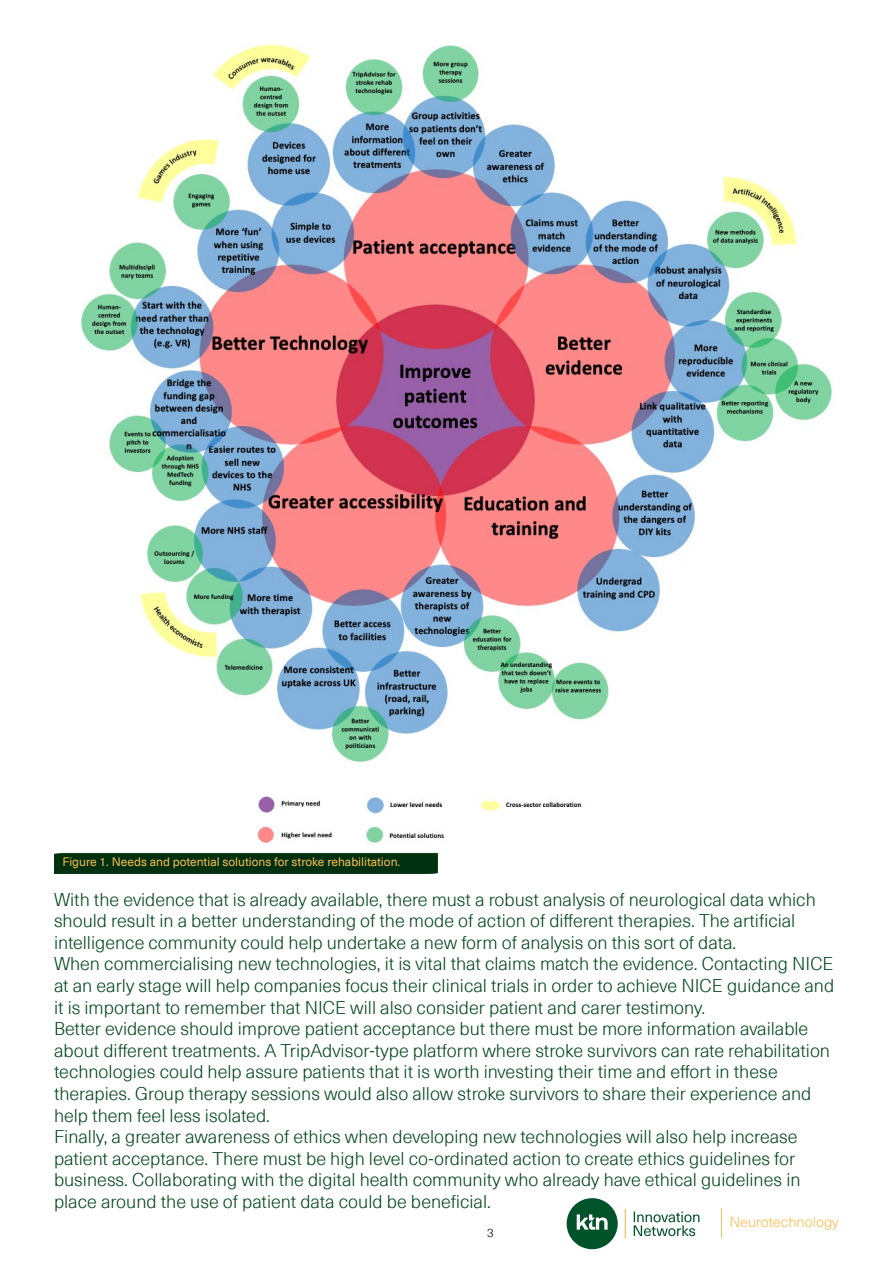
<style>
.page{position:relative;width:893px;height:1263px;background:#fff}
.page>*{position:absolute;margin:0;border:0;box-sizing:border-box;transform-origin:0 0}
.t1{font:300 18px/21.6px "Neue Haas Unica Pro";color:#00451a}
.t2{font:300 14.55px "Neue Haas Unica W1 G";color:#fbbd51}
.t3{font:12px "Neue Haas Unica Pro";color:#fbbd51}
.t4{font:300 12px "Neue Haas Unica Pro";color:#000}
</style>
<div class="page">
<hr style="left:721px;top:1208px;width:1px;height:30px;background:#fbbd51">
<svg style="left:567px;top:1198px;width:51px;height:51px"></svg>
<svg style="left:625px;top:1209px;width:1px;height:29px"></svg>
<svg style="left:634px;top:1211px;width:65px;height:25px"></svg>
<img style="left:63px;top:44px;width:769px;height:809px">
<img style="left:54px;top:853px;width:384px;height:21px">
<p class="t3" style="left:63px;top:854px;width:339px">Figure 1. Needs and potential solutions for stroke rehabilitation.</p>
<p class="t1" style="left:54px;top:889px;width:782px">With the evidence that is already available, there must a robust analysis of neurological data which should result in a better understanding of the mode of action of different therapies. The artificial intelligence community could help undertake a new form of analysis on this sort of data.<br>When commercialising new technologies, it is vital that claims match the evidence. Contacting NICE at an early stage will help companies focus their clinical trials in order to achieve NICE guidance and it is important to remember that NICE will also consider patient and carer testimony.<br>Better evidence should improve patient acceptance but there must be more information available about different treatments. A TripAdvisor-type platform where stroke survivors can rate rehabilitation technologies could help assure patients that it is worth investing their time and effort in these therapies. Group therapy sessions would also allow stroke survivors to share their experience and help them feel less isolated.<br>Finally, a greater awareness of ethics when developing new technologies will also help increase patient acceptance. There must be high level co-ordinated action to create ethics guidelines for business. Collaborating with the digital health community who already have ethical guidelines in place around the use of patient data could be beneficial.</p>
<p class="t4" style="left:487px;top:1225px;width:8px">3</p>
<p class="t2" style="left:729px;top:1211px;width:111px">Neurotechnology</p>
</div>
